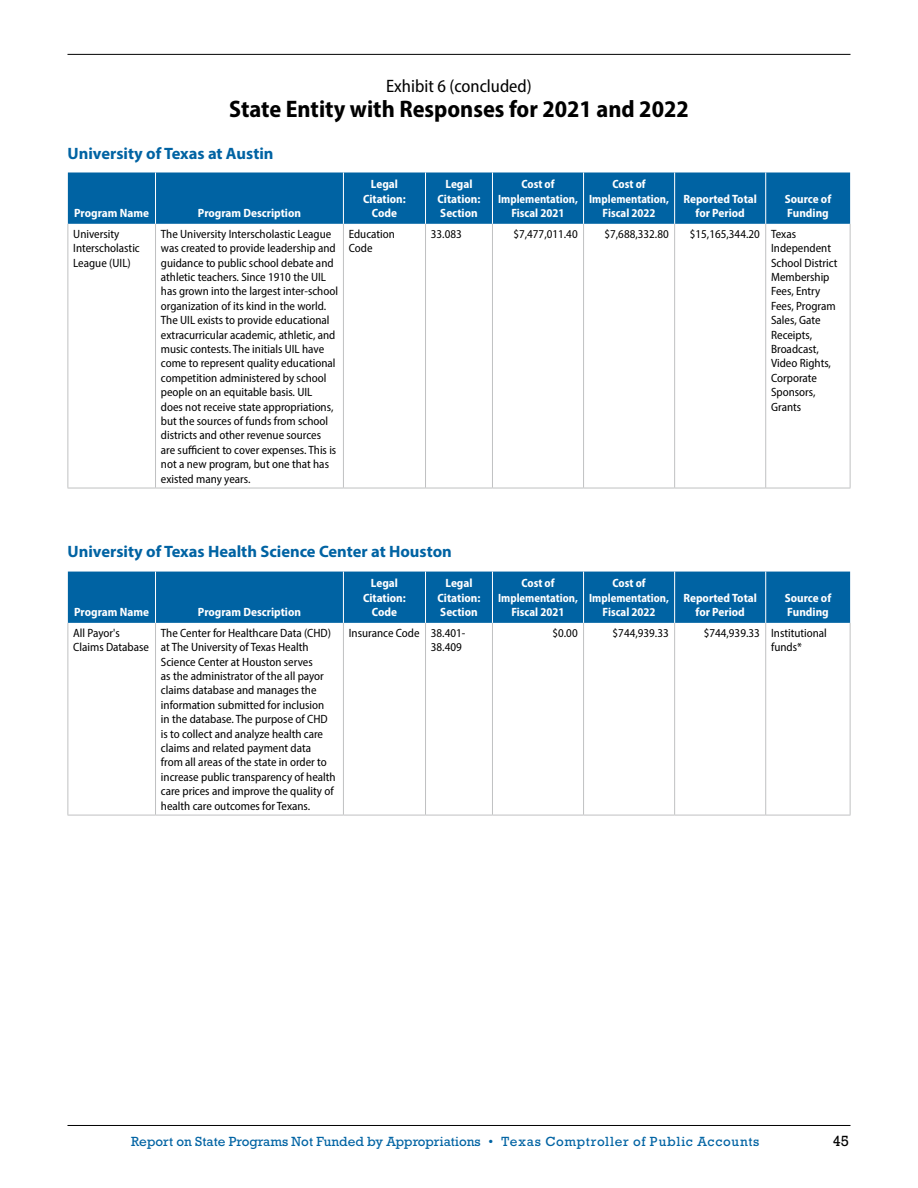
<style>
.page{position:relative;width:918px;height:1188px;background:#fff}
.page>*{position:absolute;margin:0;border:0;box-sizing:border-box;transform-origin:0 0}
.t1{font:700 semi-condensed 24px "Myriad Pro";color:#000}
.t2{font:semi-condensed 18px "Myriad Pro";color:#000}
.BIG_TABLE_-_Subhead{font:700 16.5px "Myriad Pro";color:#0063a3}
.t3{font:15px "Rockwell Std";color:#000}
.t4{font:13.5px "Rockwell Std";color:#0063a3}
.BIG_TABLE_-_Body{font:semi-condensed 12px/14.4px "Myriad Pro";color:#000}
.BIG_TABLE_-_Column_H{font:700 semi-condensed 12px/14.4px "Myriad Pro";color:#fff;text-align:center}
</style>
<div class="page">
<hr style="left:68px;top:54px;width:782px;height:1px;background:#000">
<hr style="left:68px;top:1125px;width:782px;height:1px;background:#000">
<div style="left:68px;top:172px;width:782px;height:52px;background:#0063a3"></div>
<hr style="left:68px;top:224px;width:1px;height:264px;background:#c0c1c2">
<hr style="left:155px;top:224px;width:1px;height:264px;background:#c0c1c2">
<hr style="left:343px;top:224px;width:1px;height:264px;background:#c0c1c2">
<hr style="left:425px;top:224px;width:1px;height:264px;background:#c0c1c2">
<hr style="left:492px;top:224px;width:1px;height:264px;background:#c0c1c2">
<hr style="left:583px;top:224px;width:1px;height:264px;background:#c0c1c2">
<hr style="left:674px;top:224px;width:1px;height:264px;background:#c0c1c2">
<hr style="left:765px;top:224px;width:1px;height:264px;background:#c0c1c2">
<hr style="left:850px;top:224px;width:1px;height:264px;background:#c0c1c2">
<hr style="left:68px;top:488px;width:88px;height:1px;background:#c0c1c2">
<hr style="left:156px;top:488px;width:187px;height:1px;background:#c0c1c2">
<hr style="left:343px;top:488px;width:83px;height:1px;background:#c0c1c2">
<hr style="left:426px;top:488px;width:66px;height:1px;background:#c0c1c2">
<hr style="left:492px;top:488px;width:92px;height:1px;background:#c0c1c2">
<hr style="left:584px;top:488px;width:91px;height:1px;background:#c0c1c2">
<hr style="left:675px;top:488px;width:91px;height:1px;background:#c0c1c2">
<hr style="left:766px;top:488px;width:85px;height:1px;background:#c0c1c2">
<hr style="left:155px;top:173px;width:1px;height:51px;background:#fff">
<hr style="left:343px;top:173px;width:1px;height:51px;background:#fff">
<hr style="left:425px;top:173px;width:1px;height:51px;background:#fff">
<hr style="left:492px;top:173px;width:1px;height:51px;background:#fff">
<hr style="left:583px;top:173px;width:1px;height:51px;background:#fff">
<hr style="left:674px;top:173px;width:1px;height:51px;background:#fff">
<hr style="left:765px;top:173px;width:1px;height:51px;background:#fff">
<div style="left:68px;top:572px;width:782px;height:51px;background:#0063a3"></div>
<hr style="left:68px;top:623px;width:1px;height:192px;background:#c0c1c2">
<hr style="left:155px;top:623px;width:1px;height:192px;background:#c0c1c2">
<hr style="left:343px;top:623px;width:1px;height:192px;background:#c0c1c2">
<hr style="left:425px;top:623px;width:1px;height:192px;background:#c0c1c2">
<hr style="left:492px;top:623px;width:1px;height:192px;background:#c0c1c2">
<hr style="left:583px;top:623px;width:1px;height:192px;background:#c0c1c2">
<hr style="left:674px;top:623px;width:1px;height:192px;background:#c0c1c2">
<hr style="left:765px;top:623px;width:1px;height:192px;background:#c0c1c2">
<hr style="left:850px;top:623px;width:1px;height:192px;background:#c0c1c2">
<hr style="left:68px;top:815px;width:88px;height:1px;background:#c0c1c2">
<hr style="left:156px;top:815px;width:187px;height:1px;background:#c0c1c2">
<hr style="left:343px;top:815px;width:83px;height:1px;background:#c0c1c2">
<hr style="left:426px;top:815px;width:66px;height:1px;background:#c0c1c2">
<hr style="left:492px;top:815px;width:92px;height:1px;background:#c0c1c2">
<hr style="left:584px;top:815px;width:91px;height:1px;background:#c0c1c2">
<hr style="left:675px;top:815px;width:91px;height:1px;background:#c0c1c2">
<hr style="left:766px;top:815px;width:85px;height:1px;background:#c0c1c2">
<hr style="left:155px;top:572px;width:1px;height:51px;background:#fff">
<hr style="left:343px;top:572px;width:1px;height:51px;background:#fff">
<hr style="left:425px;top:572px;width:1px;height:51px;background:#fff">
<hr style="left:492px;top:572px;width:1px;height:51px;background:#fff">
<hr style="left:583px;top:572px;width:1px;height:51px;background:#fff">
<hr style="left:674px;top:572px;width:1px;height:51px;background:#fff">
<hr style="left:765px;top:572px;width:1px;height:51px;background:#fff">
<h2 class="t2" style="left:386px;top:74px;width:147px">Exhibit 6 (concluded)</h2>
<h1 class="t1" style="left:229px;top:93px;width:461px">State Entity with Responses for 2021 and 2022</h1>
<h5 class="BIG_TABLE_-_Subhead" style="left:68px;top:142px;width:208px">University of Texas at Austin</h5>
<p class="BIG_TABLE_-_Column_H" style="left:74px;top:205px;width:76px">Program Name</p>
<p class="BIG_TABLE_-_Column_H" style="left:198px;top:205px;width:105px">Program Description</p>
<p class="BIG_TABLE_-_Column_H" style="left:363px;top:177px;width:44px">Legal<br>Citation:<br>Code</p>
<p class="BIG_TABLE_-_Column_H" style="left:438px;top:177px;width:44px">Legal<br>Citation:<br>Section</p>
<p class="BIG_TABLE_-_Column_H" style="left:498px;top:177px;width:81px">Cost of<br>Implementation,<br>Fiscal 2021</p>
<p class="BIG_TABLE_-_Column_H" style="left:589px;top:177px;width:81px">Cost of<br>Implementation,<br>Fiscal 2022</p>
<p class="BIG_TABLE_-_Column_H" style="left:683px;top:191px;width:75px">Reported Total for Period</p>
<p class="BIG_TABLE_-_Column_H" style="left:785px;top:191px;width:48px;text-align:left">Source of<br>Funding</p>
<p class="BIG_TABLE_-_Body" style="left:73px;top:226px;width:68px">University<br>Interscholastic<br>League (UIL)</p>
<p class="BIG_TABLE_-_Body" style="left:161px;top:226px;width:179px">The University Interscholastic League was created to provide leadership and guidance to public school debate and athletic teachers. Since 1910 the UIL has grown into the largest inter-school organization of its kind in the world.<br>The UIL exists to provide educational extracurricular academic, athletic, and music contests. The initials UIL have come to represent quality educational competition administered by school people on an equitable basis. UIL<br>does not receive state appropriations, but the sources of funds from school districts and other revenue sources are sufficient to cover expenses. This is not a new program, but one that has existed many years.</p>
<p class="BIG_TABLE_-_Body" style="left:349px;top:226px;width:48px">Education<br>Code</p>
<p class="BIG_TABLE_-_Body" style="left:431px;top:226px;width:32px">33.083</p>
<p class="BIG_TABLE_-_Body" style="left:513px;top:226px;width:66px">$7,477,011.40</p>
<p class="BIG_TABLE_-_Body" style="left:604px;top:226px;width:66px">$7,688,332.80</p>
<p class="BIG_TABLE_-_Body" style="left:690px;top:226px;width:72px">$15,165,344.20</p>
<p class="BIG_TABLE_-_Body" style="left:771px;top:226px;width:68px">Texas<br>Independent<br>School District<br>Membership<br>Fees, Entry<br>Fees, Program<br>Sales, Gate<br>Receipts,<br>Broadcast,<br>Video Rights,<br>Corporate<br>Sponsors,<br>Grants</p>
<h5 class="BIG_TABLE_-_Subhead" style="left:68px;top:541px;width:386px">University of Texas Health Science Center at Houston</h5>
<p class="BIG_TABLE_-_Column_H" style="left:74px;top:605px;width:76px">Program Name</p>
<p class="BIG_TABLE_-_Column_H" style="left:198px;top:605px;width:105px">Program Description</p>
<p class="BIG_TABLE_-_Column_H" style="left:363px;top:576px;width:44px">Legal<br>Citation:<br>Code</p>
<p class="BIG_TABLE_-_Column_H" style="left:438px;top:576px;width:44px">Legal<br>Citation:<br>Section</p>
<p class="BIG_TABLE_-_Column_H" style="left:498px;top:576px;width:81px">Cost of<br>Implementation,<br>Fiscal 2021</p>
<p class="BIG_TABLE_-_Column_H" style="left:589px;top:576px;width:81px">Cost of<br>Implementation,<br>Fiscal 2022</p>
<p class="BIG_TABLE_-_Column_H" style="left:683px;top:590px;width:75px">Reported Total for Period</p>
<p class="BIG_TABLE_-_Column_H" style="left:785px;top:590px;width:48px;text-align:left">Source of<br>Funding</p>
<p class="BIG_TABLE_-_Body" style="left:73px;top:626px;width:77px">All Payor's<br>Claims Database</p>
<p class="BIG_TABLE_-_Body" style="left:161px;top:626px;width:176px">The Center for Healthcare Data (CHD) at The University of Texas Health Science Center at Houston serves<br>as the administrator of the all payor claims database and manages the information submitted for inclusion in the database. The purpose of CHD is to collect and analyze health care claims and related payment data from all areas of the state in order to increase public transparency of health care prices and improve the quality of health care outcomes for Texans.</p>
<p class="BIG_TABLE_-_Body" style="left:349px;top:626px;width:72px">Insurance Code</p>
<p class="BIG_TABLE_-_Body" style="left:431px;top:626px;width:36px">38.401-<br>38.409</p>
<p class="BIG_TABLE_-_Body" style="left:552px;top:626px;width:27px">$0.00</p>
<p class="BIG_TABLE_-_Body" style="left:613px;top:626px;width:58px">$744,939.33</p>
<p class="BIG_TABLE_-_Body" style="left:704px;top:626px;width:58px">$744,939.33</p>
<p class="BIG_TABLE_-_Body" style="left:771px;top:626px;width:57px">Institutional funds*</p>
<p class="t4" style="left:131px;top:1134px;width:630px">Report on State Programs Not Funded by Appropriations • Texas Comptroller of Public Accounts</p>
<p class="t3" style="left:833px;top:1132px;width:18px">45</p>
</div>
